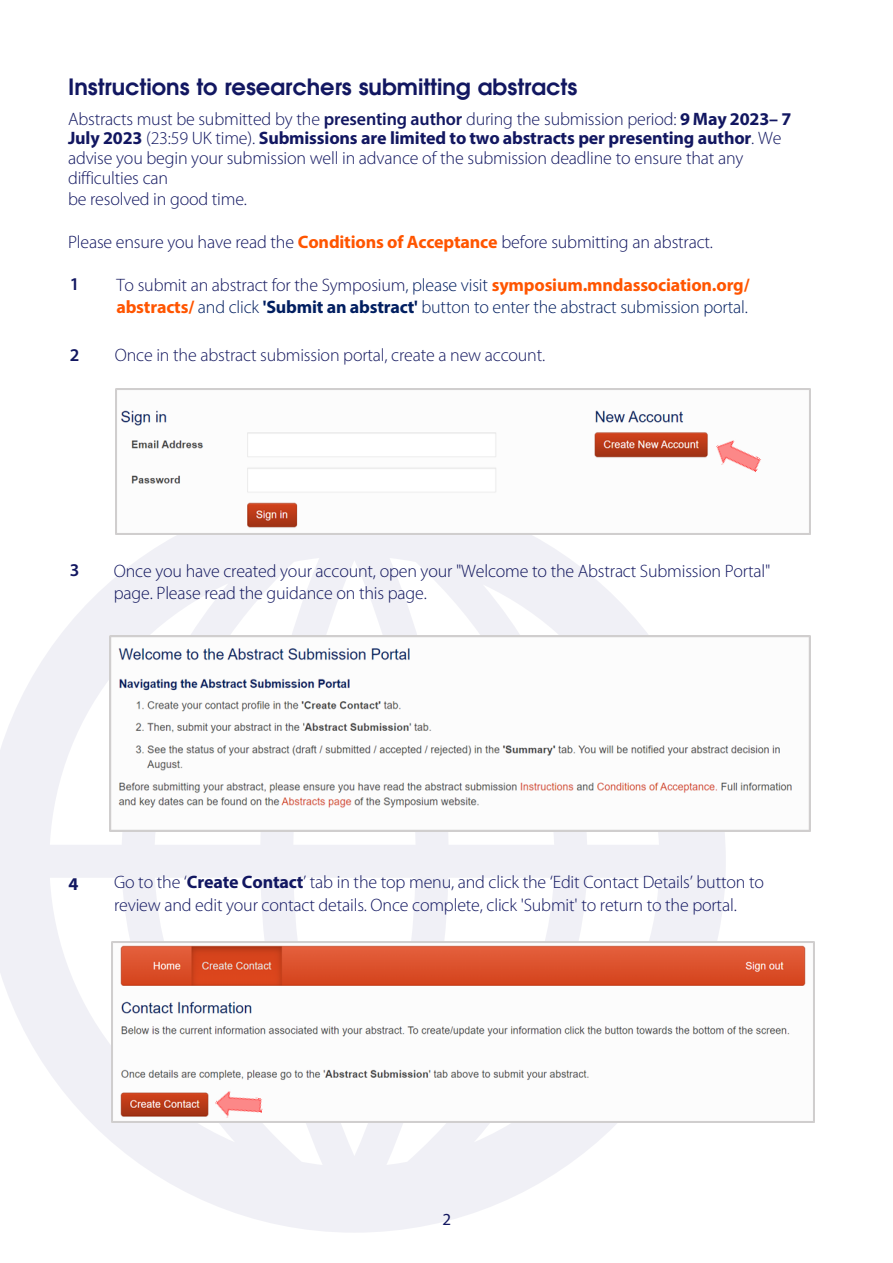
<style>
.page{position:relative;width:893px;height:1263px;background:#fff}
.page>*{position:absolute;margin:0;border:0;box-sizing:border-box;transform-origin:0 0}
.t1{font:22.5px "ITC Avant Garde Gothic Demi";color:#121761}
.t2{font:300 18px/19.8px "Myriad Pro";letter-spacing:-.01em;color:#121761}
.t3{font:300 18px/21.6px "Myriad Pro";letter-spacing:-.01em;color:#001e60}
.t4{font:300 18px "Myriad Pro";letter-spacing:-.01em;color:#151960}
.t5{font:600 18px "Myriad Pro";color:#121761}
.t6{font:700 18px "Myriad Pro";color:#121761}
.t7{font:16.95px "Myriad Pro";color:#121761}
.s1{font-weight:600}
.s2{font-weight:700}
.s3{font-weight:700;color:#f50}
.s4{color:#151960}
</style>
<div class="page">
<svg style="left:0;top:534px;width:726px;height:699px;fill:#f0f0f6"></svg>
<img style="left:115px;top:388px;width:695px;height:146px">
<img style="left:710px;top:434px;width:52px;height:49px">
<img style="left:110px;top:636px;width:701px;height:196px">
<img style="left:112px;top:942px;width:702px;height:181px">
<img style="left:213px;top:1087px;width:51px;height:39px">
<p class="t1" style="left:68px;top:72px;width:511px">Instructions to researchers submitting abstracts</p>
<p class="t2" style="left:68px;top:110px;width:725px">Abstracts must be submitted by the <span class="s1">presenting author</span> during the submission period: <span class="s2">9 May 2023– 7<br>July 2023</span> (23:59 UK time). <span class="s2">Submissions are limited to two abstracts per presenting author</span>. We advise you begin your submission well in advance of the submission deadline to ensure that any difficulties can<br>be resolved in good time.</p>
<p class="t2" style="left:68px;top:232px;width:646px">Please ensure you have read the <span class="s3">Conditions of Acceptance</span> before submitting an abstract.</p>
<p class="t5" style="left:70px;top:273px;width:11px">1</p>
<p class="t5" style="left:70px;top:343px;width:11px">2</p>
<p class="t3" style="left:116px;top:274px;width:635px"><span class="s4">To submit an abstract for the Symposium</span>, please visit <span class="s3">symposium.mndassociation.org/ abstracts/</span> and click <span class="s2">'Submit an abstract'</span> button to enter the abstract submission portal.</p>
<p class="t4" style="left:115px;top:345px;width:432px">Once in the abstract submission portal, create a new account.</p>
<p class="t5" style="left:70px;top:559px;width:11px">3</p>
<p class="t2" style="left:114px;top:560px;width:658px;line-height:21.6px">Once you have created your account, open your "Welcome to the Abstract Submission Portal" page. Please read the guidance on this page.</p>
<p class="t6" style="left:69px;top:874px;width:11px">4</p>
<p class="t2" style="left:114px;top:871px;width:651px;line-height:23.1px">Go to the ‘<span class="s2">Create Contact</span>’ tab in the top menu, and click the ‘Edit Contact Details’ button to review and edit your contact details. Once complete, click 'Submit' to return to the portal.</p>
<p class="t7" style="left:442px;top:1209px;width:10px">2</p>
</div>
